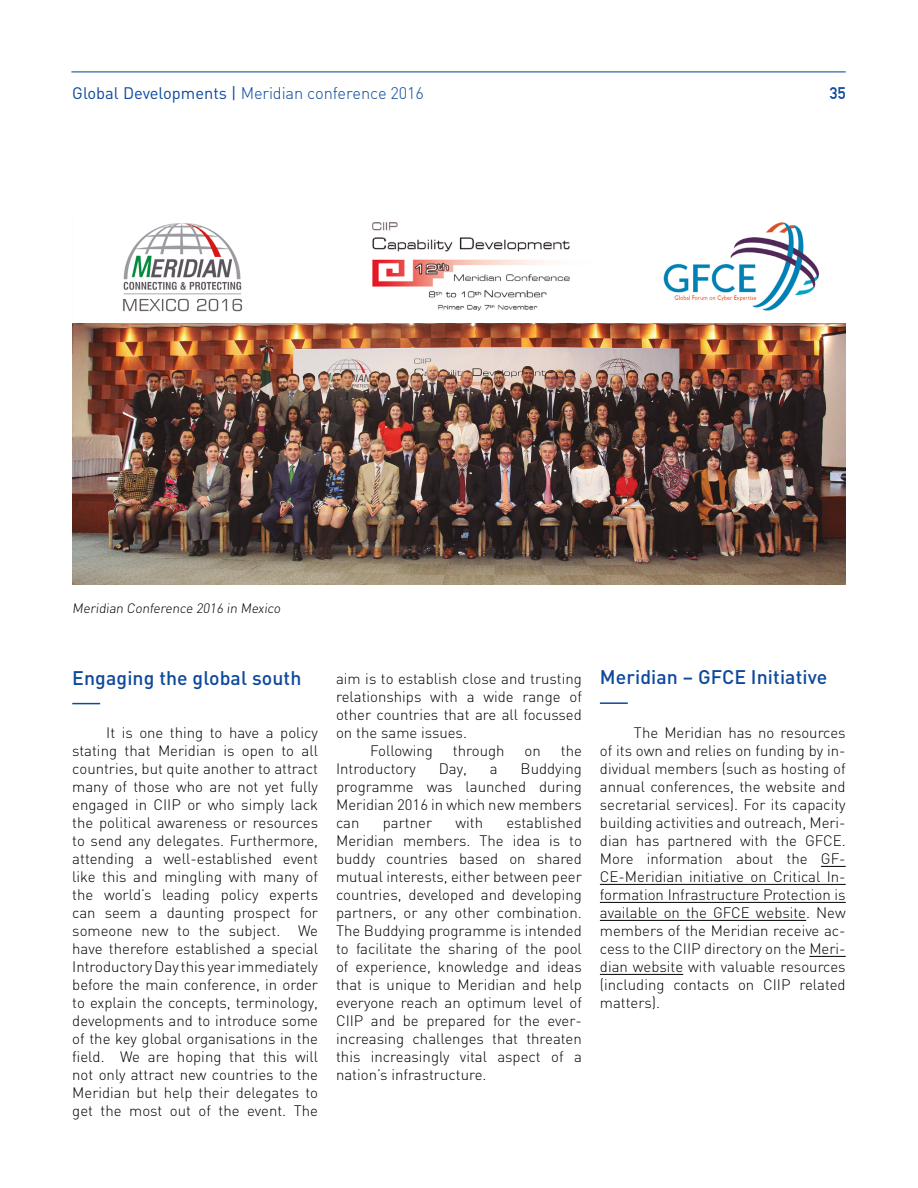
<style>
.page{position:relative;width:918px;height:1188px;background:#fff}
.page>*{position:absolute;margin:0;border:0;box-sizing:border-box;transform-origin:0 0}
.t1{font:500 19.5px "DIN";letter-spacing:.005em;color:#0d499c}
.t2{font:300 16.5px "DI Nbek";letter-spacing:-.01em;color:#0d499c}
.t3{font:700 16.5px "DIN Alternate";color:#0d499c}
.t4{font:300 15px/18px "DIN";color:#000;text-align:justify}
.t5{font:300 13.5px "DIN";color:#000}
.s1{font-family:"DIN";font-weight:400}
</style>
<div class="page">
<svg style="left:72px;top:703px;width:28px;height:1px"></svg>
<svg style="left:821px;top:866px;width:25px;height:1px"></svg>
<hr style="left:600px;top:884px;width:246px;height:1px;background:#000">
<hr style="left:600px;top:902px;width:246px;height:1px;background:#000">
<hr style="left:600px;top:920px;width:206px;height:1px;background:#000">
<hr style="left:809px;top:956px;width:37px;height:1px;background:#000">
<hr style="left:600px;top:974px;width:83px;height:1px;background:#000">
<hr style="left:600px;top:702px;width:28px;height:2px;background:#0d499c">
<img style="left:72px;top:324px;width:774px;height:260px">
<img style="left:123px;top:222px;width:697px;height:90px">
<hr style="left:71px;top:71px;width:775px;height:1px;background:#0d499c">
<p class="t2" style="left:72px;top:83px;width:353px"><span class="s1">Global Developments |</span> Meridian conference 2016</p>
<p class="t3" style="left:830px;top:80px;width:17px">35</p>
<p class="t5" style="left:72px;top:600px;width:212px">Meridian Conference 2016 in Mexico</p>
<h1 class="t1" style="left:72px;top:665px;width:231px">Engaging the global south</h1>
<p class="t4" style="left:72px;top:724px;width:247px;text-indent:34px">It is one thing to have a policy stating that Meridian is open to all countries, but quite another to attract many of those who are not yet fully engaged in CIIP or who simply lack the political awareness or resources to send any delegates. Furthermore, attending a well-established event like this and mingling with many of the world’s leading policy experts can seem a daunting prospect for someone new to the subject. We have therefore established a special Introductory Day this year immediately before the main conference, in order to explain the concepts, terminology, developments and to introduce some of the key global organisations in the field. We are hoping that this will not only attract new countries to the Meridian but help their delegates to get the most out of the event. The</p>
<p class="t4" style="left:336px;top:670px;width:247px">aim is to establish close and trusting</p>
<p class="t4" style="left:336px;top:688px;width:247px">relationships with a wide range of</p>
<p class="t4" style="left:336px;top:706px;width:247px">other countries that are all focussed</p>
<p class="t4" style="left:336px;top:724px;width:132px">on the same issues.</p>
<p class="t4" style="left:370px;top:742px;width:64px">Following</p>
<p class="t4" style="left:453px;top:742px;width:53px">through</p>
<p class="t4" style="left:525px;top:742px;width:18px">on</p>
<p class="t4" style="left:561px;top:742px;width:23px">the</p>
<p class="t4" style="left:336px;top:760px;width:81px">Introductory</p>
<p class="t4" style="left:439px;top:760px;width:30px">Day,</p>
<p class="t4" style="left:490px;top:760px;width:9px">a</p>
<p class="t4" style="left:336px;top:760px;width:247px;text-indent:185px">Buddying programme was launched during Meridian 2016 in which new members can</p>
<p class="t4" style="left:336px;top:814px;width:247px;text-indent:170px">established Meridian members. The idea is to buddy countries based on shared mutual interests, either between peer countries, developed and developing partners, or any other combination.<br>The Buddying programme is intended to facilitate the sharing of the pool of experience, knowledge and ideas that is unique to Meridian and help everyone reach an optimum level of CIIP and be prepared for the ever&shy;increasing challenges that threaten this increasingly vital aspect of a nation’s infrastructure.</p>
<p class="t4" style="left:383px;top:814px;width:51px">partner</p>
<p class="t4" style="left:455px;top:814px;width:29px">with</p>
<h1 class="t1" style="left:600px;top:665px;width:229px">Meridian – GFCE Initiative</h1>
<p class="t4" style="left:600px;top:724px;width:247px;text-indent:34px">The Meridian has no resources of its own and relies on funding by in&shy;dividual members (such as hosting of annual conferences, the website and secretarial services). For its capacity building activities and outreach, Meri&shy;dian has partnered with the GFCE.<br>More information about the GF-CE-Meridian initiative on Critical In&shy;formation Infrastructure Protection is available on the GFCE website. New members of the Meridian receive ac&shy;cess to the CIIP directory on the Meri&shy;dian website with valuable resources (including contacts on CIIP related matters).</p>
</div>
